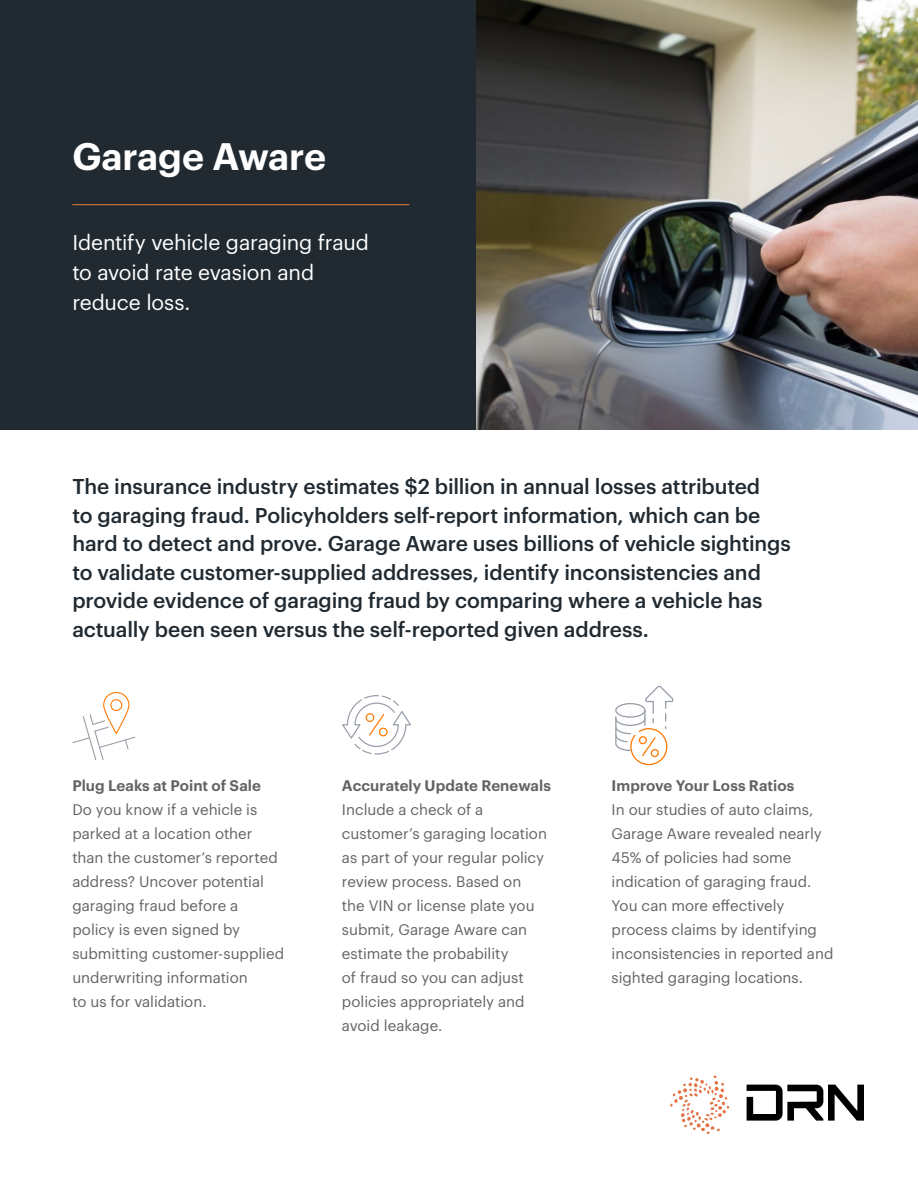
<style>
.page{position:relative;width:918px;height:1188px;background:#fff}
.page>*{position:absolute;margin:0;border:0;box-sizing:border-box;transform-origin:0 0}
.t1{font:600 37.5px "Graphik";letter-spacing:-.005em;color:#fff}
.t2{font:500 21px/28.5px "Graphik";letter-spacing:-.005em;color:#212a31}
.t3{font:21px/30px "Graphik";letter-spacing:-.01em;color:#fff}
.t4{font:15px/24px "Graphik";color:#626363}
.t5{font:600 15px "Graphik";color:#626363}
</style>
<div class="page">
<div style="left:0;top:0;width:918px;height:429px;background:#212a31"></div>
<hr style="left:72px;top:204px;width:337px;height:1px;background:#ed7f39">
<svg style="left:670px;top:1076px;width:59px;height:58px"></svg>
<svg style="left:747px;top:1085px;width:117px;height:36px"></svg>
<img style="left:476px;top:0;width:442px;height:429px">
<div style="left:103px;top:692px;width:27px;height:42px;border:1px solid #ff7800;border-radius:13px"></div>
<div style="left:110px;top:699px;width:12px;height:12px;border:1px solid #ff7800;border-radius:50%"></div>
<svg style="left:72px;top:713px;width:64px;height:47px"></svg>
<svg style="left:342px;top:695px;width:69px;height:60px"></svg>
<svg style="left:615px;top:685px;width:59px;height:81px"></svg>
<h1 class="t1" style="left:72px;top:128px;width:255px">Garage Aware</h1>
<h2 class="t3" style="left:72px;top:226px;width:298px">Identify vehicle garaging fraud to avoid rate evasion and reduce loss.</h2>
<p class="t2" style="left:72px;top:470px;width:720px">The insurance industry estimates $2 billion in annual losses attributed<br>to garaging fraud. Policyholders self-report information, which can be hard to detect and prove. Garage Aware uses billions of vehicle sightings to validate customer-supplied addresses, identify inconsistencies and provide evidence of garaging fraud by comparing where a vehicle has actually been seen versus the self-reported given address.</p>
<p class="t5" style="left:72px;top:774px;width:190px">Plug Leaks at Point of Sale</p>
<p class="t4" style="left:72px;top:796px;width:213px">Do you know if a vehicle is parked at a location other than the customer’s reported address? Uncover potential garaging fraud before a policy is even signed by submitting customer-supplied underwriting information<br>to us for validation.</p>
<p class="t5" style="left:342px;top:774px;width:211px">Accurately Update Renewals</p>
<p class="t4" style="left:342px;top:796px;width:207px">Include a check of a customer’s garaging location as part of your regular policy review process. Based on the VIN or license plate you submit, Garage Aware can estimate the probability<br>of fraud so you can adjust policies appropriately and avoid leakage.</p>
<p class="t5" style="left:612px;top:774px;width:184px">Improve Your Loss Ratios</p>
<p class="t4" style="left:612px;top:796px;width:223px">In our studies of auto claims,<br>Garage Aware revealed nearly<br>45% of policies had some indication of garaging fraud.<br>You can more effectively process claims by identifying inconsistencies in reported and sighted garaging locations.</p>
</div>
